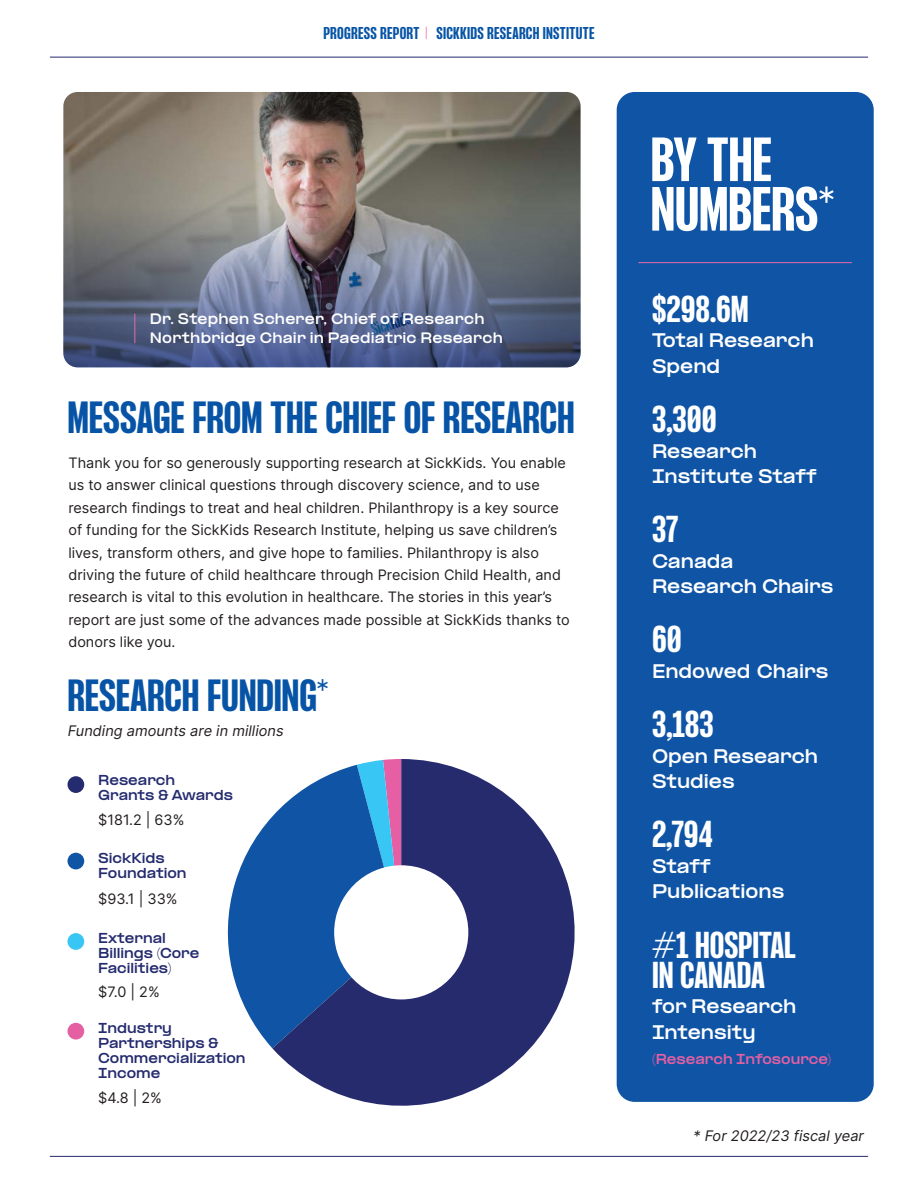
<style>
.page{position:relative;width:918px;height:1188px;background:#fff}
.page>*{position:absolute;margin:0;border:0;box-sizing:border-box;transform-origin:0 0}
.Hed_-_Main_Patient_Story{font:700 condensed 54.45px/49.5px "SK Formula";letter-spacing:-.005em;color:#fff}
.Hed_-_Main_Patient_Story-2{font:700 condensed 39.45px "SK Formula";color:#0754a6}
.t1{font:700 condensed 32.7px/30px "SK Formula";color:#fff}
.t2{font:800 expanded 16.35px/25.5px "SK Formula";color:#fff}
.t3{font:700 condensed 15px "SK Formula";letter-spacing:.02em;color:#0754a6}
.t4{font:14.55px "Inter";color:#231f20}
.t5{font:14.4px/22.5px "Inter";color:#231f20}
.Hed_-_Main_Patient_Story-3{font:800 expanded 12.6px "SK Formula";letter-spacing:.015em;color:#fff}
.t6{font:800 expanded 12px/15px "SK Formula";color:#242b6e}
.t7{font:800 expanded 12px "SK Formula";color:#e55fa3}
.s1{color:#e86aa8}
</style>
<div class="page">
<div style="left:617px;top:92px;width:257px;height:1010px;background:#1055a5;border-radius:18px"></div>
<hr style="left:50px;top:57px;width:818px;height:1px;background:#242b6e">
<hr style="left:50px;top:1156px;width:818px;height:1px;background:#242b6e">
<img style="left:63px;top:92px;width:518px;height:114px">
<img style="left:63px;top:206px;width:518px;height:161px">
<svg style="left:134px;top:314px;width:1px;height:29px"></svg>
<div style="left:68px;top:776px;width:16px;height:17px;background:#242b6e;border-radius:50%"></div>
<div style="left:68px;top:853px;width:16px;height:16px;background:#1055a5;border-radius:50%"></div>
<div style="left:68px;top:933px;width:16px;height:17px;background:#38c6f4;border-radius:50%"></div>
<div style="left:68px;top:1023px;width:16px;height:17px;background:#e55fa3;border-radius:50%"></div>
<svg style="left:227px;top:817px;width:45px;height:231px;fill:#1055a5"></svg>
<svg style="left:272px;top:759px;width:303px;height:347px;fill:#262b6e"></svg>
<div style="left:334px;top:865px;width:134px;height:134px;background:#fff;border-radius:50%"></div>
<hr style="left:638px;top:262px;width:214px;height:1px;background:#e86aa8">
<p class="t3" style="left:323px;top:24px;width:273px">PROGRESS REPORT <span class="s1">|</span> SICKKIDS RESEARCH INSTITUTE</p>
<p class="Hed_-_Main_Patient_Story-3" style="left:150px;top:311px;width:336px">Dr. Stephen Scherer, Chief of Research</p>
<p class="Hed_-_Main_Patient_Story-3" style="left:150px;top:330px;width:355px">Northbridge Chair in Paediatric Research</p>
<p class="Hed_-_Main_Patient_Story-2" style="left:68px;top:393px;width:509px">MESSAGE FROM THE CHIEF OF RESEARCH</p>
<p class="t5" style="left:68px;top:451px;width:503px">Thank you for so generously supporting research at SickKids. You enable us to answer clinical questions through discovery science, and to use research findings to treat and heal children. Philanthropy is a key source of funding for the SickKids Research Institute, helping us save children’s lives, transform others, and give hope to families. Philanthropy is also driving the future of child healthcare through Precision Child Health, and research is vital to this evolution in healthcare. The stories in this year’s report are just some of the advances made possible at SickKids thanks to donors like you.</p>
<p class="Hed_-_Main_Patient_Story-2" style="left:68px;top:671px;width:263px">RESEARCH FUNDING*</p>
<p class="t4" style="left:68px;top:721px;width:217px">Funding amounts are in millions</p>
<p class="t6" style="left:98px;top:772px;width:136px">Research<br>Grants &amp; Awards</p>
<p class="t5" style="left:98px;top:808px;width:88px">$181.2 | 63%</p>
<p class="t6" style="left:98px;top:850px;width:90px">SickKids<br>Foundation</p>
<p class="t5" style="left:98px;top:887px;width:81px">$93.1 | 33%</p>
<p class="t6" style="left:98px;top:931px;width:103px">External<br>Billings (Core<br>Facilities)</p>
<p class="t5" style="left:98px;top:980px;width:63px">$7.0 | 2%</p>
<p class="t6" style="left:98px;top:1021px;width:149px">Industry<br>Partnerships &amp;<br>Commercialization<br>Income</p>
<p class="t5" style="left:98px;top:1086px;width:65px">$4.8 | 2%</p>
<p class="Hed_-_Main_Patient_Story" style="left:651px;top:135px;width:186px">BY THE<br>NUMBERS*</p>
<p class="t1" style="left:652px;top:294px;width:98px">$298.6M</p>
<p class="t2" style="left:652px;top:328px;width:163px">Total Research<br>Spend</p>
<p class="t1" style="left:652px;top:404px;width:66px">3,300</p>
<p class="t2" style="left:652px;top:438px;width:166px">Research<br>Institute Staff</p>
<p class="t1" style="left:652px;top:514px;width:28px">37</p>
<p class="t2" style="left:652px;top:548px;width:183px">Canada<br>Research Chairs</p>
<p class="t1" style="left:652px;top:625px;width:31px">60</p>
<p class="t2" style="left:652px;top:659px;width:178px">Endowed Chairs</p>
<p class="t1" style="left:652px;top:709px;width:63px">3,183</p>
<p class="t2" style="left:652px;top:743px;width:168px">Open Research<br>Studies</p>
<p class="t1" style="left:652px;top:819px;width:62px">2,794</p>
<p class="t2" style="left:652px;top:854px;width:134px">Staff<br>Publications</p>
<p class="t1" style="left:652px;top:930px;width:145px">#1 HOSPITAL<br>IN CANADA</p>
<p class="t2" style="left:652px;top:994px;width:146px">for Research<br>Intensity</p>
<p class="t7" style="left:652px;top:1052px;width:181px">(Research Infosource)</p>
<p class="t4" style="left:693px;top:1125px;width:172px">* For 2022/23 fiscal year</p>
</div>
